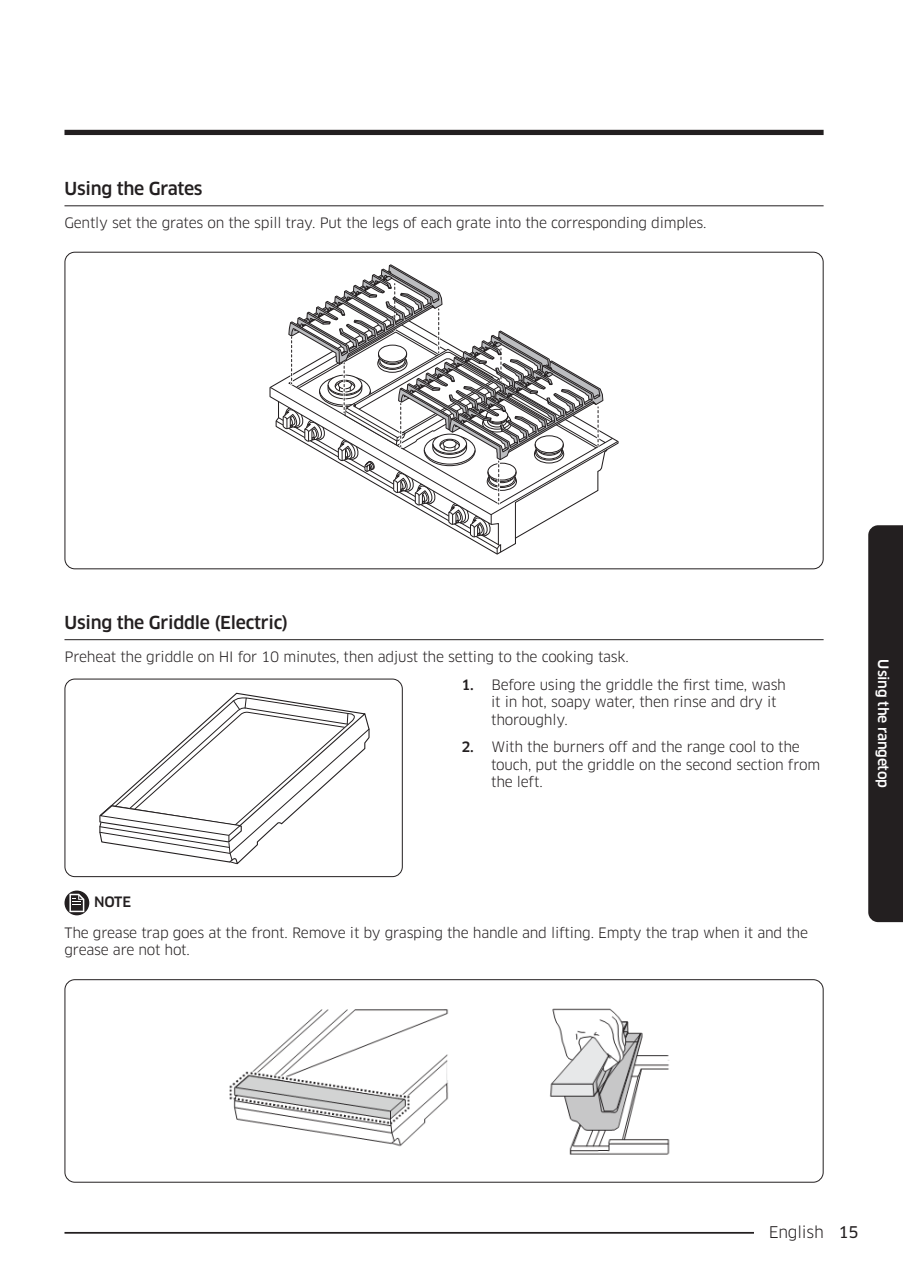
<style>
.page{position:relative;width:903px;height:1275px;background:#fff}
.page>*{position:absolute;margin:0;border:0;box-sizing:border-box;transform-origin:0 0}
.t1{font:500 17.5px "Samsung Clan Pro";letter-spacing:-.015em;color:#231f20}
.t2{font:15.75px "Samsung Clan Pro";letter-spacing:-.015em;color:#231f20}
.t3{font:14px/17.5px "Samsung Clan Pro";letter-spacing:-.015em;color:#231f20}
.t4{font:500 14px "Samsung Clan Pro";letter-spacing:-.015em;color:#fff}
.t5{font:500 14px "Samsung Clan Pro";color:#231f20}
.s1{font-weight:500}
.s2{font-family:"Samsung Clan Pro News"}
</style>
<div class="page">
<hr style="left:64px;top:1232px;width:759px;height:2px;background:#231f20">
<div style="left:754px;top:1223px;width:84px;height:17px;background:#fff"></div>
<div style="left:868px;top:525px;width:35px;height:397px;background:#231f20"></div>
<div style="left:64px;top:130px;width:759px;height:5px;background:#231f20"></div>
<hr style="left:64px;top:205px;width:759px;height:1px;background:#231f20">
<hr style="left:64px;top:639px;width:759px;height:1px;background:#231f20">
<svg style="left:270px;top:264px;width:348px;height:290px"></svg>
<svg style="left:99px;top:692px;width:271px;height:173px"></svg>
<div style="left:64px;top:679px;width:339px;height:198px;border:1px solid #231f20;border-radius:10px"></div>
<svg style="left:64px;top:890px;width:25px;height:25px"></svg>
<svg style="left:69px;top:894px;width:15px;height:18px"></svg>
<img style="left:229px;top:1008px;width:441px;height:147px">
<div style="left:64px;top:979px;width:759px;height:204px;border:1px solid #231f20;border-radius:10px"></div>
<p class="t1" style="left:64px;top:179px;width:140px">Using the Grates</p>
<p class="t3" style="left:64px;top:214px;width:644px">Gently set the grates on the spill tray. Put the legs of each grate into the corresponding dimples.</p>
<p class="t1" style="left:64px;top:613px;width:225px">Using the Griddle (Electric)</p>
<p class="t3" style="left:64px;top:648px;width:566px">Preheat the griddle on HI for 10 minutes, then adjust the setting to the cooking task.</p>
<p class="t3" style="left:491px;top:676px;width:296px;text-indent:-30px"><span class="s1">1.</span> Before using the griddle the first time, wash it in hot, soapy water, then rinse and dry it thoroughly.</p>
<p class="t3" style="left:491px;top:738px;width:330px;text-indent:-30px"><span class="s1">2.</span> With the burners off and the range cool to the touch, put the griddle on the second section from the left.</p>
<p class="t5" style="left:94px;top:893px;width:39px">NOTE</p>
<p class="t3" style="left:64px;top:924px;width:745px">The grease trap goes at the front. Remove it by grasping the handle and lifting. Empty the trap when it and the grease are not hot.</p>
<p class="t4" style="left:891px;top:659px;width:130px;rotate:90deg">Using the rangetop</p>
<p class="t2" style="left:769px;top:1222px;width:91px">English <span class="s2">15</span></p>
</div>
